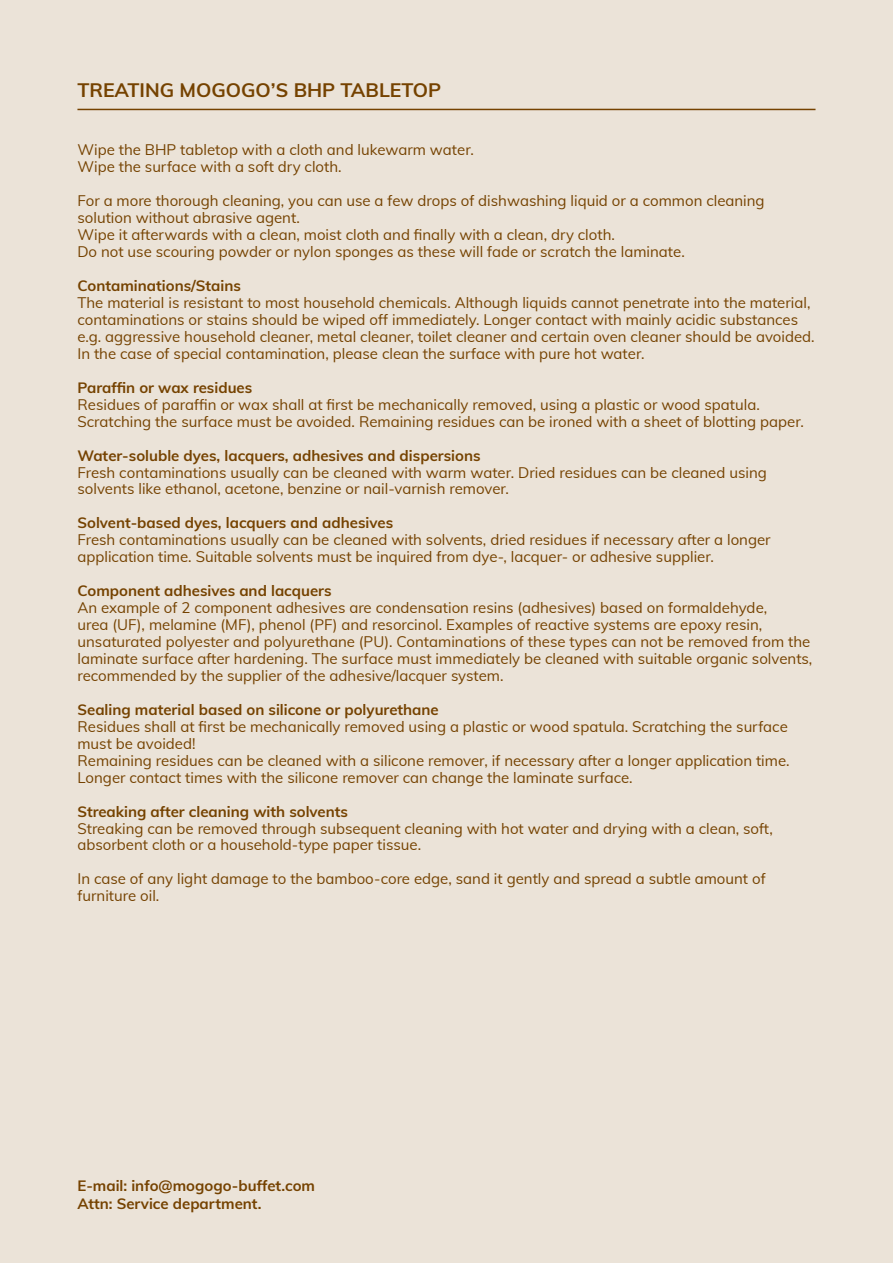
<style>
.page{position:relative;width:893px;height:1263px;background:#ebe3d8}
.page>*{position:absolute;margin:0;border:0;box-sizing:border-box;transform-origin:0 0}
.t1{font:700 19.5px "Muli";color:#754200}
.t2{font:15px/17px "Muli";color:#754200}
.t3{font:700 15px/18px "Muli";color:#754200}
</style>
<div class="page">
<hr style="left:77px;top:109px;width:738px;height:1px;background:#754200">
<h1 class="t1" style="left:77px;top:75px;width:365px">TREATING MOGOGO’S BHP TABLETOP</h1>
<p class="t2" style="left:77px;top:141px;width:398px">Wipe the BHP tabletop with a cloth and lukewarm water.<br>Wipe the surface with a soft dry cloth.</p>
<p class="t2" style="left:77px;top:192px;width:689px">For a more thorough cleaning, you can use a few drops of dishwashing liquid or a common cleaning solution without abrasive agent.<br>Wipe it afterwards with a clean, moist cloth and finally with a clean, dry cloth.<br>Do not use scouring powder or nylon sponges as these will fade or scratch the laminate.</p>
<p class="t3" style="left:77px;top:276px;width:165px">Contaminations/Stains</p>
<p class="t2" style="left:77px;top:293px;width:739px">The material is resistant to most household chemicals. Although liquids cannot penetrate into the material, contaminations or stains should be wiped off immediately. Longer contact with mainly acidic substances e.g. aggressive household cleaner, metal cleaner, toilet cleaner and certain oven cleaner should be avoided.<br>In the case of special contamination, please clean the surface with pure hot water.</p>
<p class="t3" style="left:77px;top:378px;width:176px">Paraffin or wax residues</p>
<p class="t2" style="left:77px;top:395px;width:728px">Residues of paraffin or wax shall at first be mechanically removed, using a plastic or wood spatula.<br>Scratching the surface must be avoided. Remaining residues can be ironed with a sheet of blotting paper.</p>
<p class="t3" style="left:77px;top:445px;width:405px">Water-soluble dyes, lacquers, adhesives and dispersions</p>
<p class="t2" style="left:77px;top:463px;width:691px">Fresh contaminations usually can be cleaned with warm water. Dried residues can be cleaned using solvents like ethanol, acetone, benzine or nail-varnish remover.</p>
<p class="t3" style="left:77px;top:513px;width:317px">Solvent-based dyes, lacquers and adhesives</p>
<p class="t2" style="left:77px;top:531px;width:695px">Fresh contaminations usually can be cleaned with solvents, dried residues if necessary after a longer application time. Suitable solvents must be inquired from dye-, lacquer- or adhesive supplier.</p>
<p class="t3" style="left:77px;top:581px;width:256px">Component adhesives and lacquers</p>
<p class="t2" style="left:77px;top:598px;width:736px">An example of 2 component adhesives are condensation resins (adhesives) based on formaldehyde,<br>urea (UF), melamine (MF), phenol (PF) and resorcinol. Examples of reactive systems are epoxy resin, unsaturated polyester and polyurethane (PU). Contaminations of these types can not be removed from the laminate surface after hardening. The surface must immediately be cleaned with suitable organic solvents, recommended by the supplier of the adhesive/lacquer system.</p>
<p class="t3" style="left:77px;top:700px;width:363px">Sealing material based on silicone or polyurethane</p>
<p class="t2" style="left:77px;top:717px;width:714px">Residues shall at first be mechanically removed using a plastic or wood spatula. Scratching the surface must be avoided!<br>Remaining residues can be cleaned with a silicone remover, if necessary after a longer application time.<br>Longer contact times with the silicone remover can change the laminate surface.</p>
<p class="t3" style="left:77px;top:801px;width:272px">Streaking after cleaning with solvents</p>
<p class="t2" style="left:77px;top:819px;width:697px">Streaking can be removed through subsequent cleaning with hot water and drying with a clean, soft, absorbent cloth or a household-type paper tissue.</p>
<p class="t2" style="left:77px;top:870px;width:690px">In case of any light damage to the bamboo-core edge, sand it gently and spread a subtle amount of furniture oil.</p>
<p class="t3" style="left:77px;top:1176px;width:239px">E-mail: info@mogogo-buffet.com<br>Attn: Service department.</p>
</div>
